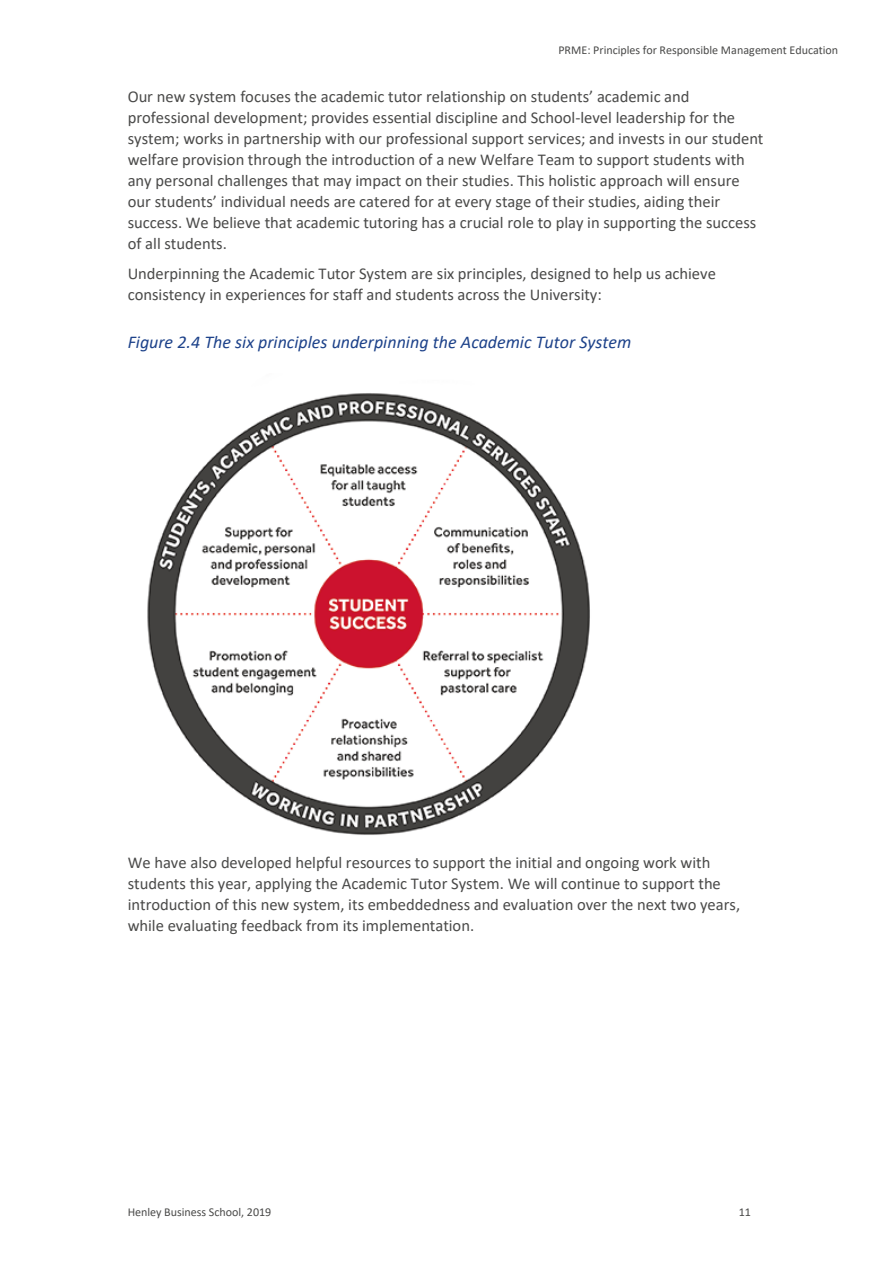
<style>
.page{position:relative;width:893px;height:1263px;background:#fff}
.page>*{position:absolute;margin:0;border:0;box-sizing:border-box;transform-origin:0 0}
.t1{font:italic 18px "Calibri";color:#1d428a}
.t2{font:16.5px/21px "Calibri";color:#4a4a49}
.t3{font:12px "Calibri";letter-spacing:-.005em;color:#4a4a49}
</style>
<div class="page">
<img style="left:147px;top:393px;width:443px;height:442px">
<p class="t3" style="left:558px;top:42px;width:281px">PRME: Principles for Responsible Management Education</p>
<p class="t2" style="left:128px;top:85px;width:637px">Our new system focuses the academic tutor relationship on students’ academic and professional development; provides essential discipline and School-level leadership for the system; works in partnership with our professional support services; and invests in our student welfare provision through the introduction of a new Welfare Team to support students with any personal challenges that may impact on their studies. This holistic approach will ensure our students’ individual needs are catered for at every stage of their studies, aiding their success. We believe that academic tutoring has a crucial role to play in supporting the success of all students.</p>
<p class="t2" style="left:128px;top:262px;width:589px">Underpinning the Academic Tutor System are six principles, designed to help us achieve consistency in experiences for staff and students across the University:</p>
<p class="t1" style="left:128px;top:330px;width:505px">Figure 2.4 The six principles underpinning the Academic Tutor System</p>
<p class="t2" style="left:128px;top:852px;width:614px">We have also developed helpful resources to support the initial and ongoing work with students this year, applying the Academic Tutor System. We will continue to support the introduction of this new system, its embeddedness and evaluation over the next two years, while evaluating feedback from its implementation.</p>
<p class="t3" style="left:128px;top:1204px;width:145px">Henley Business School, 2019</p>
<p class="t3" style="left:738px;top:1204px;width:14px">11</p>
</div>
